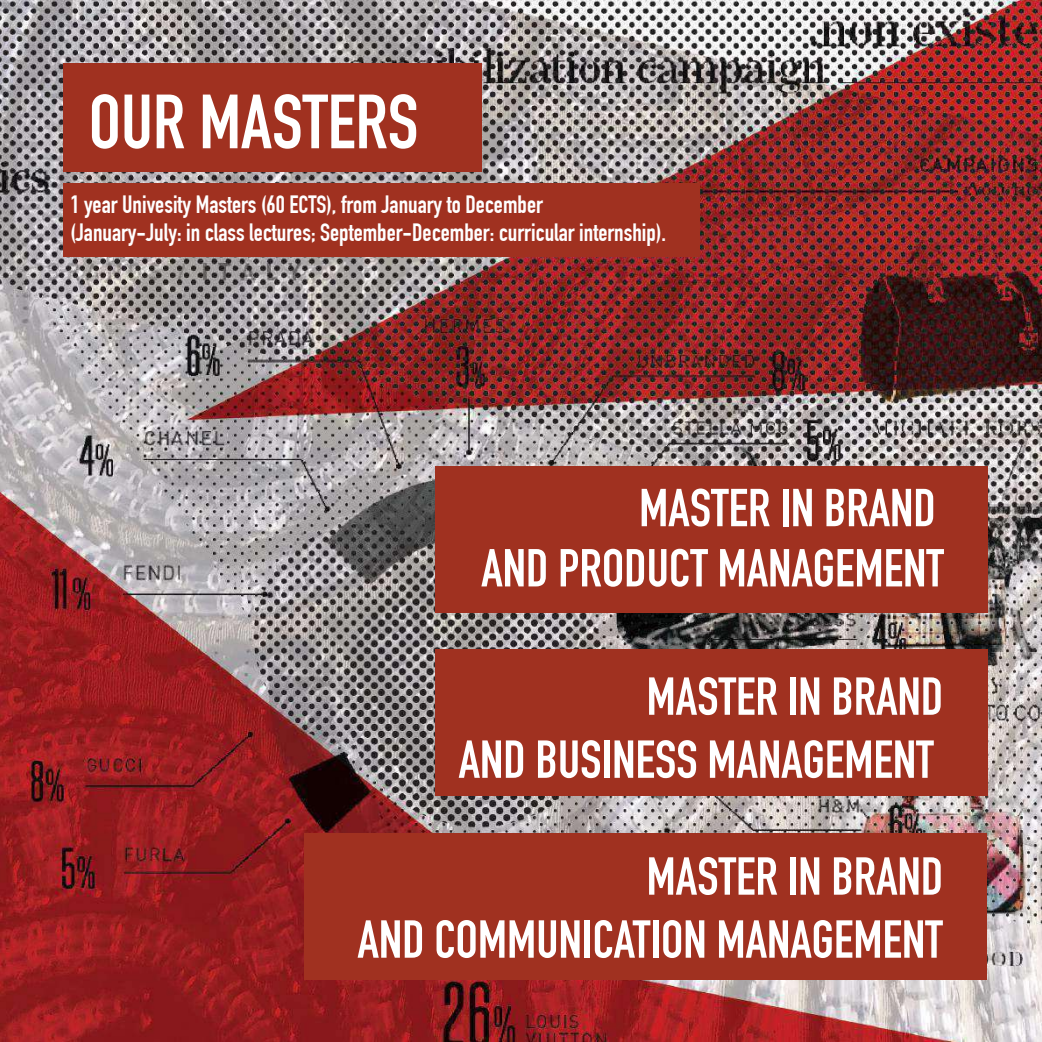
<style>
.page{position:relative;width:1042px;height:1042px;background:#fff}
.page>*{position:absolute;margin:0;border:0;box-sizing:border-box;transform-origin:0 0}
.t1{font:700 75.42px "DIN Condensed";color:#fff}
.t2{font:700 52.5px/63px "DIN Condensed";color:#fff;text-align:right}
.t3{font:700 24.5px/27.3px "DIN Condensed";color:#fff}
</style>
<div class="page">
<img style="left:0;top:0;width:1041px;height:1042px">
<div style="left:435px;top:466px;width:552px;height:146px;background:#a03120"></div>
<div style="left:63px;top:183px;width:636px;height:73px;background:#a03120"></div>
<div style="left:435px;top:650px;width:552px;height:146px;background:#a03120"></div>
<div style="left:304px;top:833px;width:683px;height:147px;background:#a03120"></div>
<div style="left:63px;top:63px;width:418px;height:108px;background:#a03120"></div>
<h1 class="t1" style="left:89px;top:95px;width:331px">OUR MASTERS</h1>
<p class="t3" style="left:70px;top:195px;width:597px">1 year Univesity Masters (60 ECTS), from January to December<br>(January-July: in class lectures; September-December: curricular internship).</p>
<h2 class="t2" style="left:639px;top:483px;width:298px">MASTER IN BRAND</h2>
<h2 class="t2" style="left:481px;top:544px;width:464px">AND PRODUCT MANAGEMENT</h2>
<h2 class="t2" style="left:646px;top:672px;width:298px">MASTER IN BRAND</h2>
<h2 class="t2" style="left:458px;top:735px;width:476px">AND BUSINESS MANAGEMENT</h2>
<h2 class="t2" style="left:357px;top:852px;width:587px">MASTER IN BRAND<br>AND COMMUNICATION MANAGEMENT</h2>
</div>
